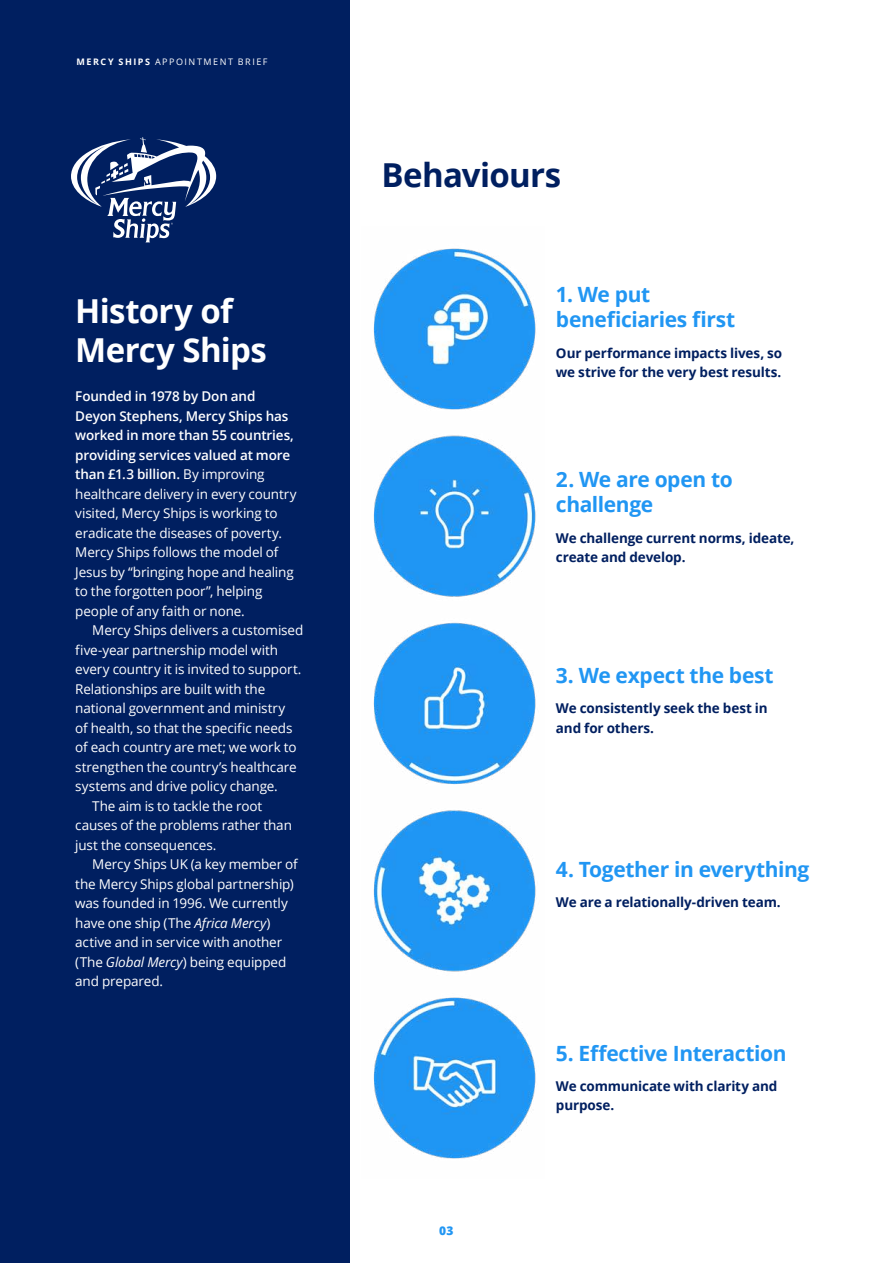
<style>
.page{position:relative;width:893px;height:1263px;background:#fff}
.page>*{position:absolute;margin:0;border:0;box-sizing:border-box;transform-origin:0 0}
.t1{font:700 33px/39px "Open Sans";letter-spacing:-.02em;color:#fff}
.t2{font:700 33px "Open Sans";letter-spacing:-.02em;color:#001f60}
.t3{font:700 21px/25.5px "Open Sans";letter-spacing:-.02em;color:#2196f3}
.t4{font:13.5px/19.5px "Open Sans";letter-spacing:-.01em;color:#fff}
.t5{font:700 13.5px/19.5px "Open Sans";letter-spacing:-.01em;color:#001f60}
.t6{font:800 12px "Open Sans";color:#2196f3}
.t7{font:9px "Open Sans";letter-spacing:.17em;color:#fff}
.s1{font-weight:700}
.s2{font-weight:600}
.s3{font-style:italic}
</style>
<div class="page">
<div style="left:0;top:0;width:350px;height:1263px;background:#001f60"></div>
<svg style="left:71px;top:137px;width:145px;height:105px"></svg>
<img style="left:373px;top:248px;width:163px;height:911px">
<p class="t7" style="left:77px;top:55px;width:192px"><span class="s1">MERCY SHIPS</span> APPOINTMENT BRIEF</p>
<h1 class="t1" style="left:75px;top:291px;width:193px">History of<br>Mercy Ships</h1>
<p class="t4" style="left:75px;top:386px;width:223px"><span class="s2">Founded in 1978 by Don and<br>Deyon Stephens, Mercy Ships has worked in more than 55 countries, providing services valued at more than £1.3 billion.</span> By improving healthcare delivery in every country visited, Mercy Ships is working to eradicate the diseases of poverty.<br>Mercy Ships follows the model of<br>Jesus by “bringing hope and healing to the forgotten poor”, helping people of any faith or none.</p>
<p class="t4" style="left:92px;top:620px;width:213px">Mercy Ships delivers a customised</p>
<p class="t4" style="left:75px;top:640px;width:204px">five-year partnership model with</p>
<p class="t4" style="left:75px;top:659px;width:228px">every country it is invited to support.</p>
<p class="t4" style="left:75px;top:678px;width:191px">Relationships are built with the</p>
<p class="t4" style="left:75px;top:698px;width:212px">national government and ministry</p>
<p class="t4" style="left:75px;top:717px;width:219px">of health, so that the specific needs</p>
<p class="t4" style="left:75px;top:737px;width:223px">of each country are met; we work to</p>
<p class="t4" style="left:75px;top:756px;width:223px">strengthen the country’s healthcare</p>
<p class="t4" style="left:75px;top:776px;width:204px">systems and drive policy change.</p>
<p class="t4" style="left:92px;top:795px;width:171px">The aim is to tackle the root</p>
<p class="t4" style="left:75px;top:815px;width:218px">causes of the problems rather than</p>
<p class="t4" style="left:75px;top:834px;width:143px">just the consequences.</p>
<p class="t4" style="left:92px;top:854px;width:207px">Mercy Ships UK (a key member of</p>
<p class="t4" style="left:75px;top:873px;width:220px">the Mercy Ships global partnership)</p>
<p class="t4" style="left:75px;top:893px;width:214px">was founded in 1996. We currently</p>
<p class="t4" style="left:75px;top:912px;width:197px">have one ship (The <span class="s3">Africa Mercy</span>)</p>
<p class="t4" style="left:75px;top:932px;width:208px">active and in service with another</p>
<p class="t4" style="left:75px;top:951px;width:213px">(The <span class="s3">Global Mercy</span>) being equipped</p>
<p class="t4" style="left:75px;top:971px;width:89px">and prepared.</p>
<h1 class="t2" style="left:382px;top:151px;width:181px">Behaviours</h1>
<h2 class="t3" style="left:556px;top:281px;width:181px">1. We put beneficiaries first</h2>
<p class="t5" style="left:556px;top:343px;width:228px">Our performance impacts lives, so we strive for the very best results.</p>
<h2 class="t3" style="left:556px;top:466px;width:178px">2. We are open to challenge</h2>
<p class="t5" style="left:556px;top:528px;width:240px">We challenge current norms, ideate, create and develop.</p>
<h2 class="t3" style="left:556px;top:662px;width:219px">3. We expect the best</h2>
<p class="t5" style="left:556px;top:698px;width:213px">We consistently seek the best in and for others.</p>
<h2 class="t3" style="left:556px;top:856px;width:255px">4. Together in everything</h2>
<p class="t5" style="left:556px;top:892px;width:226px">We are a relationally-driven team.</p>
<p class="t6" style="left:439px;top:1221px;width:16px">03</p>
<h2 class="t3" style="left:556px;top:1040px;width:232px">5. Effective Interaction</h2>
<p class="t5" style="left:556px;top:1076px;width:223px">We communicate with clarity and purpose.</p>
</div>
